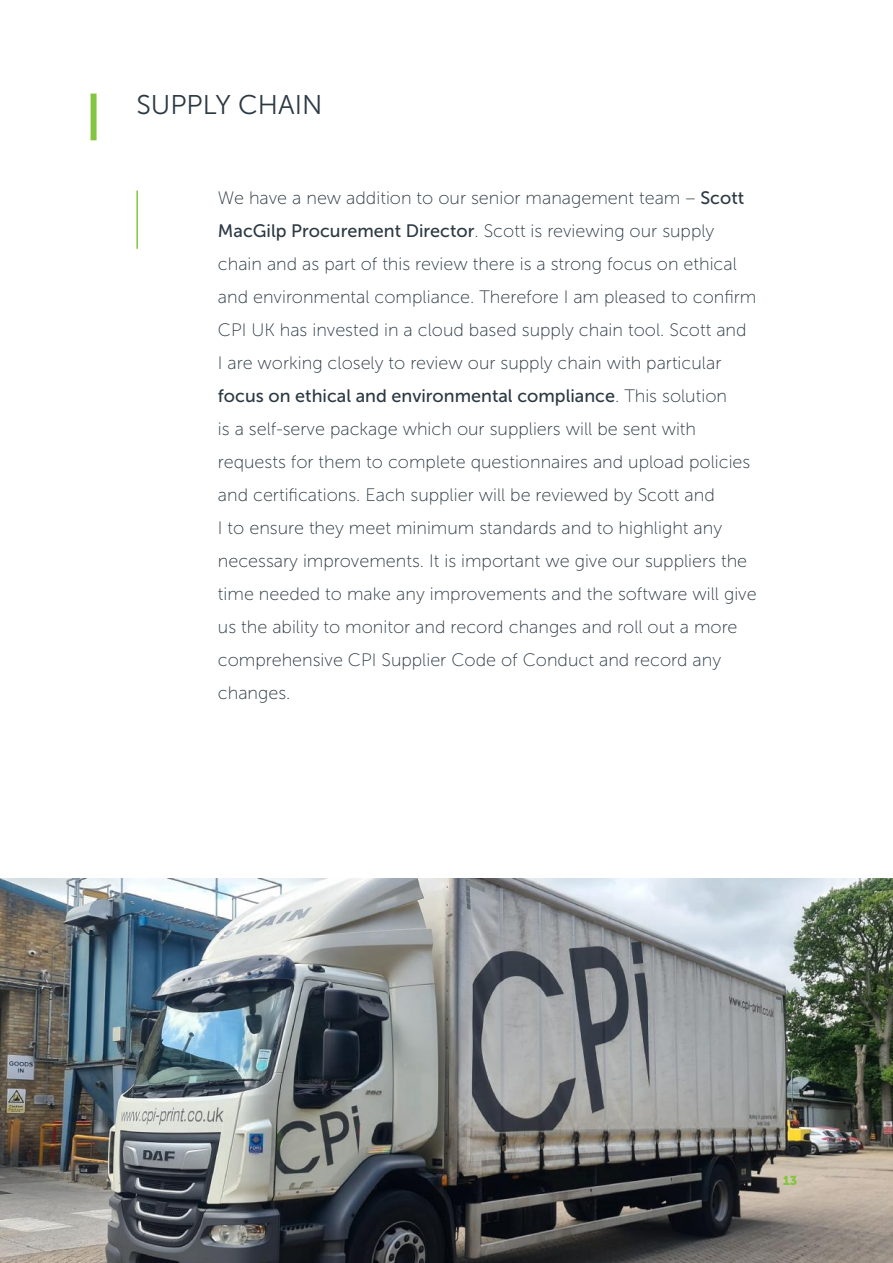
<style>
.page{position:relative;width:893px;height:1263px;background:#fff}
.page>*{position:absolute;margin:0;border:0;box-sizing:border-box;transform-origin:0 0}
.t1{font:27px "Museo Sans 300";color:#2b3943}
.t2{font:18px/33px "Museo Sans 100";color:#2b3943}
.t3{font:18px "Museo Sans 500";color:#2b3943}
.t4{font:12.75px "Museo Sans 900";color:#84c53f}
.s1{font-family:"Museo Sans 500"}
.s2{font-family:"Museo Sans 100"}
</style>
<div class="page">
<img style="left:0;top:878px;width:893px;height:385px">
<div style="left:91px;top:94px;width:6px;height:46px;background:#84c53f"></div>
<hr style="left:136px;top:191px;width:2px;height:58px;background:#84c53f">
<h1 class="t1" style="left:136px;top:90px;width:188px">SUPPLY CHAIN</h1>
<p class="t2" style="left:218px;top:182px;width:528px">We have a new addition to our senior management team – <span class="s1">Scott</span></p>
<p class="t3" style="left:218px;top:221px;width:498px">MacGilp Procurement Director<span class="s2">. Scott is reviewing our supply</span></p>
<p class="t2" style="left:218px;top:248px;width:540px">chain and as part of this review there is a strong focus on ethical and environmental compliance. Therefore I am pleased to confirm CPI UK has invested in a cloud based supply chain tool. Scott and<br>I are working closely to review our supply chain with particular</p>
<p class="t3" style="left:218px;top:386px;width:511px">focus on ethical and environmental compliance<span class="s2">. This solution</span></p>
<p class="t2" style="left:218px;top:413px;width:540px">is a self-serve package which our suppliers will be sent with requests for them to complete questionnaires and upload policies and certifications. Each supplier will be reviewed by Scott and<br>I to ensure they meet minimum standards and to highlight any necessary improvements. It is important we give our suppliers the time needed to make any improvements and the software will give us the ability to monitor and record changes and roll out a more comprehensive CPI Supplier Code of Conduct and record any changes.</p>
<p class="t4" style="left:783px;top:1173px;width:16px">13</p>
</div>
